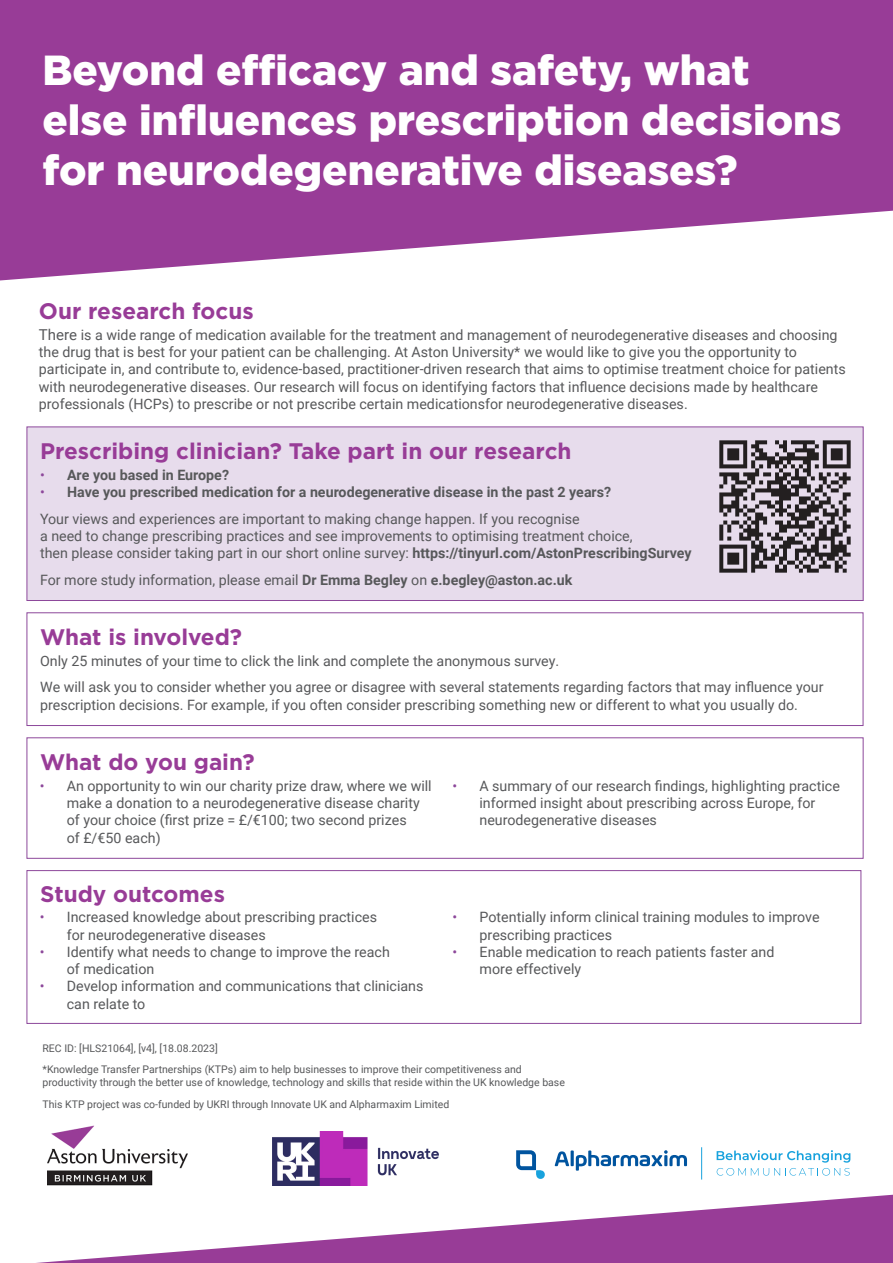
<style>
.page{position:relative;width:893px;height:1263px;background:#fff}
.page>*{position:absolute;margin:0;border:0;box-sizing:border-box;transform-origin:0 0}
.t1{font:900 42px/50.4px "Gotham";color:#fff}
.t2{font:700 22.5px "Gotham";color:#983c97}
.t3{font:14.25px/17.2px "Roboto";color:#57585a}
.t4{font:700 14.25px "Roboto";color:#57585a}
.t5{font:10.5px/21.6px "Roboto";color:#57585a}
.s1{font-size:15px}
.s2{font-weight:400;color:#8d489b}
.s3{font-weight:700}
.s4{color:#8d489b}
</style>
<div class="page">
<div style="left:27px;top:427px;width:836px;height:173px;background:#e7dcec"></div>
<div style="left:27px;top:426px;width:836px;height:175px;border:1px solid #8d489b"></div>
<img style="left:47px;top:1125px;width:140px;height:61px">
<img style="left:273px;top:1132px;width:166px;height:53px">
<svg style="left:0;top:0;width:893px;height:280px;fill:#983c97"></svg>
<svg style="left:717px;top:1150px;width:133px;height:25px"></svg>
<svg style="left:555px;top:1151px;width:14px;height:15px"></svg>
<hr style="left:571px;top:1150px;width:3px;height:16px;background:#00549f">
<svg style="left:576px;top:1150px;width:111px;height:21px"></svg>
<svg style="left:516px;top:1150px;width:29px;height:29px"></svg>
<hr style="left:701px;top:1147px;width:1px;height:32px;background:#18a2dd">
<svg style="left:36px;top:1195px;width:857px;height:68px"></svg>
<div style="left:27px;top:612px;width:836px;height:114px;border:1px solid #8d489b"></div>
<div style="left:27px;top:737px;width:836px;height:122px;border:1px solid #8d489b"></div>
<div style="left:27px;top:870px;width:834px;height:154px;border:1px solid #8d489b"></div>
<img style="left:720px;top:440px;width:131px;height:133px">
<p class="t1" style="left:43px;top:44px;width:708px">Beyond efficacy and safety, what</p>
<p class="t1" style="left:43px;top:95px;width:800px">else influences prescription decisions for neurodegenerative diseases?</p>
<p class="t2" style="left:39px;top:296px;width:216px">Our research focus</p>
<p class="t3" style="left:39px;top:326px;width:808px"><span class="s1">There</span> is a wide range of medication available for the treatment and management of neurodegenerative diseases and choosing the drug that is best for your patient can be challenging. At Aston University* we would like to give you the opportunity to participate in, and contribute to, evidence-based, practitioner-driven research that aims to optimise treatment choice for patients with neurodegenerative diseases. Our research will focus on identifying factors that influence decisions made by healthcare professionals (HCPs) to prescribe or not prescribe certain medicationsfor neurodegenerative diseases.</p>
<p class="t2" style="left:40px;top:436px;width:533px">Prescribing clinician? Take part in our research</p>
<p class="t4" style="left:40px;top:465px;width:191px"><span class="s2">•</span> Are you based in Europe?</p>
<p class="t4" style="left:40px;top:482px;width:573px"><span class="s2">•</span> Have you prescribed medication for a neurodegenerative disease in the past 2 years?</p>
<p class="t3" style="left:40px;top:509px;width:541px">Your views and experiences are important to making change happen. If you recognise</p>
<p class="t3" style="left:40px;top:527px;width:594px">a need to change prescribing practices and see improvements to optimising treatment choice,</p>
<p class="t3" style="left:40px;top:544px;width:653px">then please consider taking part in our short online survey: <span class="s3">https://tinyurl.com/AstonPrescribingSurvey</span></p>
<p class="t3" style="left:40px;top:571px;width:534px">For more study information, please email <span class="s3">Dr Emma Begley</span> on <span class="s3">e.begley@aston.ac.uk</span></p>
<p class="t2" style="left:40px;top:622px;width:204px">What is involved?</p>
<p class="t3" style="left:40px;top:652px;width:521px">Only 25 minutes of your time to click the link and complete the anonymous survey.</p>
<p class="t3" style="left:40px;top:678px;width:785px;line-height:18px">We will ask you to consider whether you agree or disagree with several statements regarding factors that may influence your prescription decisions. For example, if you often consider prescribing something new or different to what you usually do.</p>
<p class="t2" style="left:40px;top:747px;width:216px">What do you gain?</p>
<p class="t3" style="left:67px;top:777px;width:366px;text-indent:-27px"><span class="s4">•</span> An opportunity to win our charity prize draw, where we will make a donation to a neurodegenerative disease charity of your choice (first prize = £/€100; two second prizes<br>of £/€50 each)</p>
<p class="t3" style="left:479px;top:777px;width:362px;text-indent:-27px"><span class="s4">•</span> A summary of our research findings, highlighting practice informed insight about prescribing across Europe, for neurodegenerative diseases</p>
<p class="t2" style="left:40px;top:879px;width:186px">Study outcomes</p>
<p class="t3" style="left:67px;top:908px;width:312px;text-indent:-27px"><span class="s4">•</span> Increased knowledge about prescribing practices for neurodegenerative diseases</p>
<p class="t3" style="left:67px;top:942px;width:325px;text-indent:-27px"><span class="s4">•</span> Identify what needs to change to improve the reach of medication</p>
<p class="t3" style="left:67px;top:977px;width:358px;text-indent:-27px"><span class="s4">•</span> Develop information and communications that clinicians can relate to</p>
<p class="t3" style="left:480px;top:908px;width:342px;text-indent:-27px"><span class="s4">•</span> Potentially inform clinical training modules to improve prescribing practices</p>
<p class="t3" style="left:480px;top:942px;width:296px;text-indent:-27px"><span class="s4">•</span> Enable medication to reach patients faster and more effectively</p>
<p class="t5" style="left:43px;top:1037px;width:481px">REC ID: [HLS21064], [v4], [18.08.2023]<br>*Knowledge Transfer Partnerships (KTPs) aim to help businesses to improve their competitiveness and</p>
<p class="t5" style="left:43px;top:1071px;width:524px">productivity through the better use of knowledge, technology and skills that reside within the UK knowledge base</p>
<p class="t5" style="left:43px;top:1093px;width:408px">This KTP project was co-funded by UKRI through Innovate UK and Alpharmaxim Limited</p>
</div>
